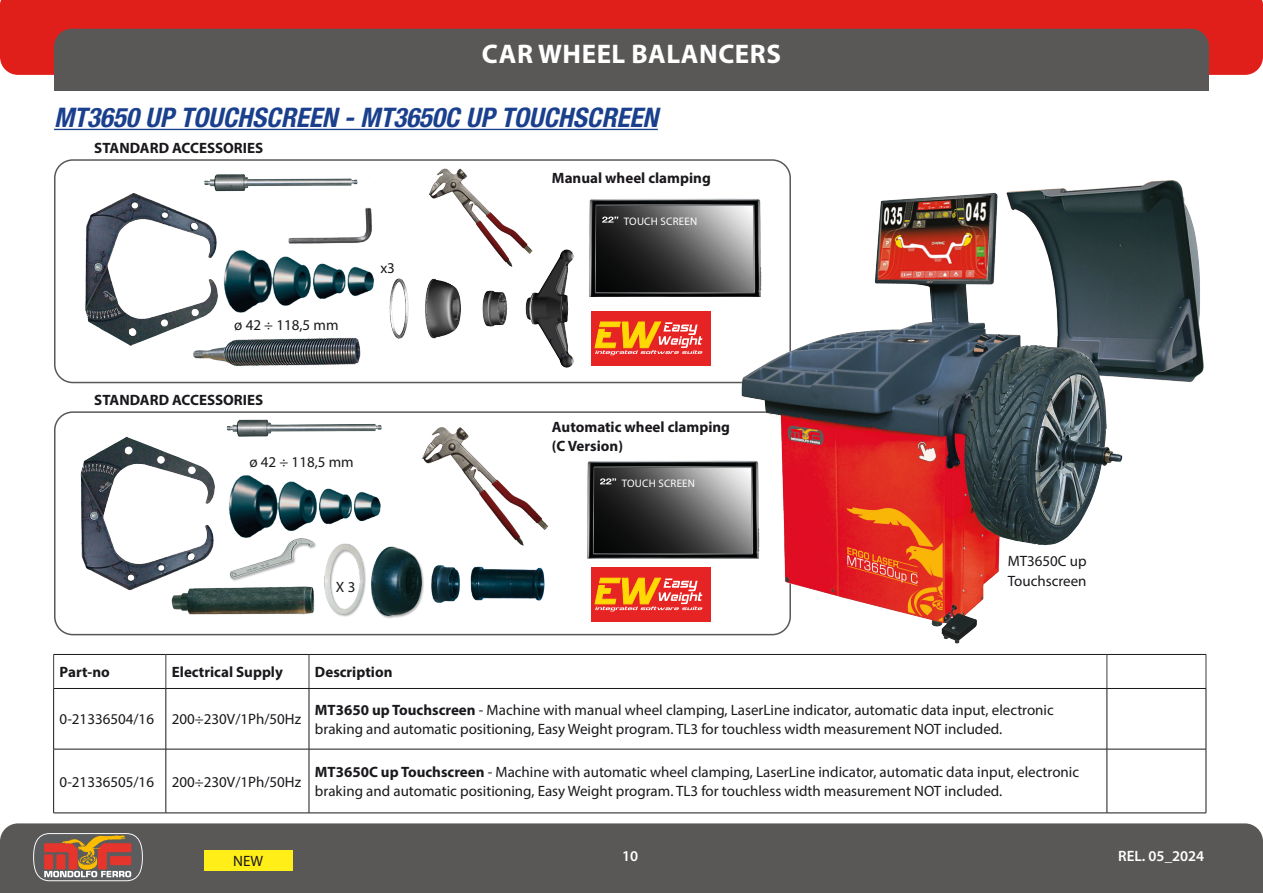
<style>
.page{position:relative;width:1263px;height:893px;background:#fff}
.page>*{position:absolute;margin:0;border:0;box-sizing:border-box;transform-origin:0 0}
.t1{font:italic 700 condensed 27px "Helvetica Neue LT Std";color:#1a408d}
.t2{font:700 27px "Myriad Pro";letter-spacing:.02em;color:#fff}
.t3{font:15px/19.5px "Myriad Pro";color:#1a181c}
.t4{font:700 15px/19.5px "Myriad Pro";color:#1a181c}
.t5{font:600 15px "Myriad Pro";color:#fff}
.t6{font:15px "Myriad Pro";color:#1a181c}
.t7{font:10.95px "Myriad Pro";letter-spacing:.02em;color:#fff}
.s1{font-weight:700}
</style>
<div class="page">
<div style="left:0;top:823px;width:1263px;height:70px;background:#595857"></div>
<div style="left:0;top:42px;width:1263px;height:33px;background:#e01f1b"></div>
<div style="left:0;top:0;width:1263px;height:42px;background:#e01f1b"></div>
<div style="left:54px;top:29px;width:1155px;height:62px;background:#595857;border-radius:18px"></div>
<div style="left:54px;top:52px;width:1155px;height:39px;background:#595857"></div>
<svg style="left:33px;top:832px;width:110px;height:50px;background:#9c6c5b"></svg>
<div style="left:204px;top:850px;width:88px;height:21px;background:#ffee17"></div>
<hr style="left:53px;top:654px;width:113px;height:1px;background:#1a181c">
<hr style="left:166px;top:654px;width:143px;height:1px;background:#1a181c">
<hr style="left:309px;top:654px;width:798px;height:1px;background:#1a181c">
<hr style="left:1107px;top:654px;width:99px;height:1px;background:#1a181c">
<hr style="left:53px;top:688px;width:113px;height:1px;background:#1a181c">
<hr style="left:166px;top:688px;width:143px;height:1px;background:#1a181c">
<hr style="left:309px;top:688px;width:798px;height:1px;background:#1a181c">
<hr style="left:1107px;top:688px;width:99px;height:1px;background:#1a181c">
<hr style="left:53px;top:655px;width:1px;height:33px;background:#3e3e40">
<hr style="left:1206px;top:655px;width:1px;height:33px;background:#3e3e40">
<hr style="left:166px;top:655px;width:1px;height:33px;background:#3e3e40">
<hr style="left:309px;top:655px;width:1px;height:33px;background:#3e3e40">
<hr style="left:1107px;top:655px;width:1px;height:33px;background:#3e3e40">
<hr style="left:53px;top:689px;width:1px;height:60px;background:#1a181c">
<hr style="left:166px;top:689px;width:1px;height:60px;background:#1a181c">
<hr style="left:309px;top:689px;width:1px;height:60px;background:#1a181c">
<hr style="left:1107px;top:689px;width:1px;height:60px;background:#1a181c">
<hr style="left:1206px;top:689px;width:1px;height:60px;background:#1a181c">
<hr style="left:53px;top:749px;width:113px;height:1px;background:#1a181c">
<hr style="left:53px;top:749px;width:1px;height:64px;background:#1a181c">
<hr style="left:166px;top:749px;width:143px;height:1px;background:#1a181c">
<hr style="left:166px;top:749px;width:1px;height:64px;background:#1a181c">
<hr style="left:309px;top:749px;width:798px;height:1px;background:#1a181c">
<hr style="left:309px;top:749px;width:1px;height:64px;background:#1a181c">
<hr style="left:1107px;top:749px;width:99px;height:1px;background:#1a181c">
<hr style="left:1107px;top:749px;width:1px;height:64px;background:#1a181c">
<hr style="left:1206px;top:749px;width:1px;height:64px;background:#1a181c">
<hr style="left:53px;top:813px;width:113px;height:1px;background:#1a181c">
<hr style="left:166px;top:813px;width:143px;height:1px;background:#1a181c">
<hr style="left:309px;top:813px;width:798px;height:1px;background:#1a181c">
<hr style="left:1107px;top:813px;width:99px;height:1px;background:#1a181c">
<img style="left:71px;top:174px;width:305px;height:210px">
<img style="left:80px;top:419px;width:508px;height:200px">
<img style="left:284px;top:201px;width:92px;height:48px">
<div style="left:591px;top:311px;width:119px;height:55px;background:#e52423"></div>
<svg style="left:595px;top:321px;width:107px;height:34px"></svg>
<div style="left:591px;top:568px;width:119px;height:54px;background:#e52423"></div>
<svg style="left:595px;top:578px;width:107px;height:33px"></svg>
<img style="left:589px;top:198px;width:149px;height:98px">
<svg style="left:602px;top:217px;width:16px;height:6px"></svg>
<img style="left:586px;top:460px;width:152px;height:98px">
<svg style="left:600px;top:478px;width:16px;height:6px"></svg>
<img style="left:429px;top:168px;width:100px;height:79px">
<img style="left:389px;top:247px;width:185px;height:121px">
<hr style="left:54px;top:129px;width:604px;height:1px;background:#1a408d">
<div style="left:54px;top:159px;width:737px;height:224px;border:2px solid #595857;border-radius:18px"></div>
<div style="left:54px;top:411px;width:737px;height:224px;border:2px solid #595857;border-radius:18px"></div>
<img style="left:738px;top:168px;width:466px;height:476px">
<h1 class="t2" style="left:482px;top:36px;width:301px">CAR WHEEL BALANCERS</h1>
<h1 class="t1" style="left:54px;top:101px;width:605px">MT3650 UP TOUCHSCREEN - MT3650C UP TOUCHSCREEN</h1>
<p class="t4" style="left:94px;top:138px;width:170px">STANDARD ACCESSORIES</p>
<p class="t4" style="left:552px;top:168px;width:160px">Manual wheel clamping</p>
<p class="t3" style="left:234px;top:315px;width:106px">ø 42 ÷ 118,5 mm</p>
<p class="t4" style="left:94px;top:390px;width:170px">STANDARD ACCESSORIES</p>
<p class="t3" style="left:249px;top:452px;width:106px">ø 42 ÷ 118,5 mm</p>
<p class="t3" style="left:380px;top:258px;width:16px">x3</p>
<p class="t3" style="left:336px;top:577px;width:21px">X 3</p>
<p class="t7" style="left:624px;top:214px;width:75px">TOUCH SCREEN</p>
<p class="t4" style="left:552px;top:417px;width:180px">Automatic wheel clamping (C Version)</p>
<p class="t7" style="left:622px;top:476px;width:75px">TOUCH SCREEN</p>
<p class="t3" style="left:1008px;top:551px;width:80px">MT3650C up<br>Touchscreen</p>
<p class="t4" style="left:60px;top:662px;width:52px">Part-no</p>
<p class="t4" style="left:172px;top:662px;width:113px">Electrical Supply</p>
<p class="t4" style="left:315px;top:662px;width:79px">Description</p>
<p class="t3" style="left:60px;top:709px;width:243px">0-21336504/16 200÷230V/1Ph/50Hz</p>
<p class="t3" style="left:315px;top:700px;width:740px"><span class="s1">MT3650 up Touchscreen</span> - Machine with manual wheel clamping, LaserLine indicator, automatic data input, electronic braking and automatic positioning, Easy Weight program. TL3 for touchless width measurement NOT included.</p>
<p class="t3" style="left:60px;top:772px;width:243px">0-21336505/16 200÷230V/1Ph/50Hz</p>
<p class="t3" style="left:315px;top:762px;width:766px"><span class="s1">MT3650C up Touchscreen</span> - Machine with automatic wheel clamping, LaserLine indicator, automatic data input, electronic braking and automatic positioning, Easy Weight program. TL3 for touchless width measurement NOT included.</p>
<p class="t6" style="left:233px;top:852px;width:32px">NEW</p>
<p class="t5" style="left:622px;top:847px;width:18px">10</p>
<p class="t5" style="left:1118px;top:847px;width:88px">REL. 05_2024</p>
</div>
